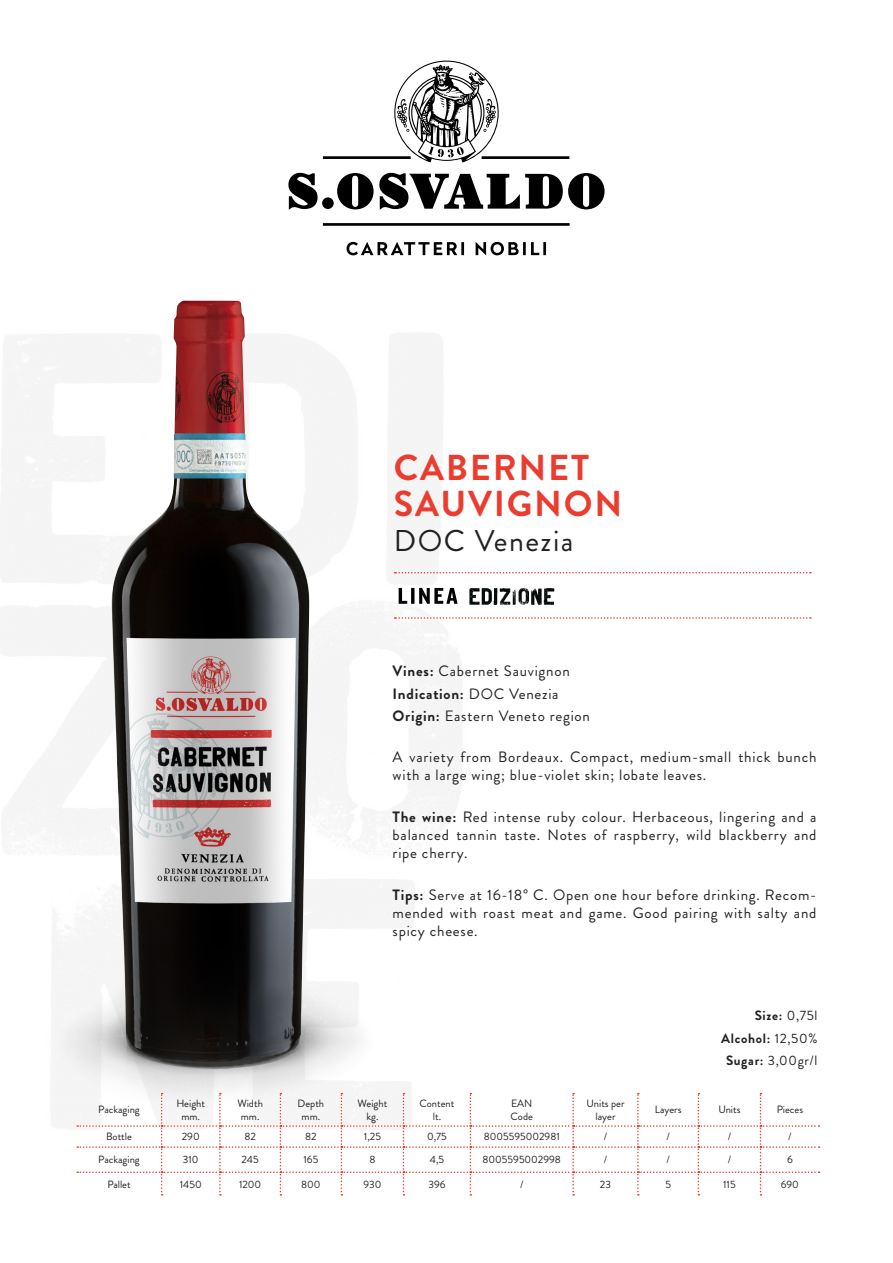
<style>
.page{position:relative;width:893px;height:1263px;background:#fff}
.page>*{position:absolute;margin:0;border:0;box-sizing:border-box;transform-origin:0 0}
.t1{font:700 36px "Brandon Grotesque";letter-spacing:.05em;color:#ea3d2f}
.t2{font:30px "Brandon Grotesque";letter-spacing:.05em;color:#231f20}
.t3{font:15px/18px "Brandon Grotesque";letter-spacing:.05em;color:#231f20;text-align:justify}
.t4{font:700 15px "Brandon Grotesque";letter-spacing:.05em;color:#231f20}
.t5{font:700 13.5px "Brandon Grotesque";letter-spacing:.05em;color:#231f20}
.t6{font:13.5px "Brandon Grotesque";color:#231f20}
.t7{font:10.5px/12.8px "Brandon Grotesque";color:#231f20;text-align:center}
.s1{font-weight:700}
.s2{font-weight:400}
</style>
<div class="page">
<img style="left:2px;top:334px;width:460px;height:255px">
<img style="left:0;top:589px;width:462px;height:274px">
<img style="left:76px;top:863px;width:338px;height:285px">
<svg style="left:288px;top:61px;width:317px;height:194px"></svg>
<img style="left:51px;top:900px;width:357px;height:238px">
<img style="left:111px;top:301px;width:140px;height:762px">
<svg style="left:394px;top:572px;width:417px;height:1px"></svg>
<svg style="left:394px;top:617px;width:417px;height:2px"></svg>
<img style="left:469px;top:588px;width:86px;height:17px">
<svg style="left:399px;top:588px;width:59px;height:16px"></svg>
<svg style="left:77px;top:1093px;width:743px;height:102px"></svg>
<p class="t1" style="left:394px;top:443px;width:197px">CABERNET</p>
<p class="t1" style="left:394px;top:478px;width:230px">SAUVIGNON</p>
<p class="t2" style="left:394px;top:520px;width:181px">DOC Venezia</p>
<p class="t3" style="left:393px;top:662px;width:179px"><span class="s1">Vines:</span> Cabernet Sauvignon</p>
<p class="t4" style="left:393px;top:683px;width:167px">Indication: <span class="s2">DOC Venezia</span></p>
<p class="t3" style="left:393px;top:707px;width:199px"><span class="s1">Origin:</span> Eastern Veneto region</p>
<p class="t3" style="left:393px;top:747px;width:425px">A variety from Bordeaux. Compact, medium-small thick bunch with a large wing; blue-violet skin; lobate leaves.</p>
<p class="t3" style="left:393px;top:807px;width:425px"><span class="s1">The wine:</span> Red intense ruby colour. Herbaceous, lingering and a balanced tannin taste. Notes of raspberry, wild blackberry and ripe cherry.</p>
<p class="t3" style="left:393px;top:885px;width:425px"><span class="s1">Tips:</span> Serve at 16-18° C. Open one hour before drinking. Recom&shy;mended with roast meat and game. Good pairing with salty and spicy cheese.</p>
<p class="t7" style="left:98px;top:1103px;width:43px">Packaging</p>
<p class="t7" style="left:176px;top:1097px;width:30px">Height</p>
<p class="t7" style="left:181px;top:1110px;width:20px">mm.</p>
<p class="t7" style="left:237px;top:1097px;width:27px">Width</p>
<p class="t7" style="left:241px;top:1110px;width:20px">mm.</p>
<p class="t7" style="left:298px;top:1097px;width:28px">Depth</p>
<p class="t7" style="left:302px;top:1110px;width:20px">mm.</p>
<p class="t7" style="left:358px;top:1097px;width:31px">Weight</p>
<p class="t7" style="left:366px;top:1110px;width:13px">kg.</p>
<p class="t7" style="left:419px;top:1097px;width:36px">Content</p>
<p class="t7" style="left:433px;top:1110px;width:10px">lt.</p>
<p class="t7" style="left:511px;top:1097px;width:23px">EAN</p>
<p class="t7" style="left:511px;top:1110px;width:24px">Code</p>
<p class="t5" style="left:755px;top:1006px;width:64px">Size: <span class="s2">0,75l</span></p>
<p class="t5" style="left:721px;top:1029px;width:98px">Alcohol: <span class="s2">12,50%</span></p>
<p class="t6" style="left:726px;top:1051px;width:93px"><span class="s1">Sugar:</span> 3,00gr/l</p>
<p class="t7" style="left:586px;top:1097px;width:39px">Units per layer</p>
<p class="t7" style="left:655px;top:1103px;width:28px">Layers</p>
<p class="t7" style="left:718px;top:1103px;width:24px">Units</p>
<p class="t7" style="left:777px;top:1103px;width:28px">Pieces</p>
<p class="t7" style="left:106px;top:1130px;width:27px">Bottle</p>
<p class="t7" style="left:182px;top:1130px;width:19px">290</p>
<p class="t7" style="left:244px;top:1130px;width:13px">82</p>
<p class="t7" style="left:305px;top:1130px;width:13px">82</p>
<p class="t7" style="left:364px;top:1130px;width:19px">1,25</p>
<p class="t7" style="left:427px;top:1130px;width:21px">0,75</p>
<p class="t7" style="left:484px;top:1130px;width:78px">8005595002981</p>
<p class="t7" style="left:604px;top:1130px;width:5px">/</p>
<p class="t7" style="left:666px;top:1130px;width:5px">/</p>
<p class="t7" style="left:728px;top:1130px;width:5px">/</p>
<p class="t7" style="left:788px;top:1130px;width:5px">/</p>
<p class="t7" style="left:98px;top:1153px;width:43px">Packaging</p>
<p class="t7" style="left:183px;top:1153px;width:17px">310</p>
<p class="t7" style="left:242px;top:1153px;width:19px">245</p>
<p class="t7" style="left:303px;top:1153px;width:16px">165</p>
<p class="t7" style="left:369px;top:1153px;width:8px">8</p>
<p class="t7" style="left:430px;top:1153px;width:16px">4,5</p>
<p class="t7" style="left:483px;top:1153px;width:80px">8005595002998</p>
<p class="t7" style="left:604px;top:1153px;width:5px">/</p>
<p class="t7" style="left:666px;top:1153px;width:5px">/</p>
<p class="t7" style="left:728px;top:1153px;width:5px">/</p>
<p class="t7" style="left:787px;top:1153px;width:7px">6</p>
<p class="t7" style="left:107px;top:1178px;width:25px">Pallet</p>
<p class="t7" style="left:180px;top:1178px;width:23px">1450</p>
<p class="t7" style="left:239px;top:1178px;width:24px">1200</p>
<p class="t7" style="left:301px;top:1178px;width:21px">800</p>
<p class="t7" style="left:363px;top:1178px;width:20px">930</p>
<p class="t7" style="left:428px;top:1178px;width:19px">396</p>
<p class="t7" style="left:520px;top:1178px;width:5px">/</p>
<p class="t7" style="left:600px;top:1178px;width:13px">23</p>
<p class="t7" style="left:665px;top:1178px;width:7px">5</p>
<p class="t7" style="left:723px;top:1178px;width:14px">115</p>
<p class="t7" style="left:781px;top:1178px;width:20px">690</p>
</div>
